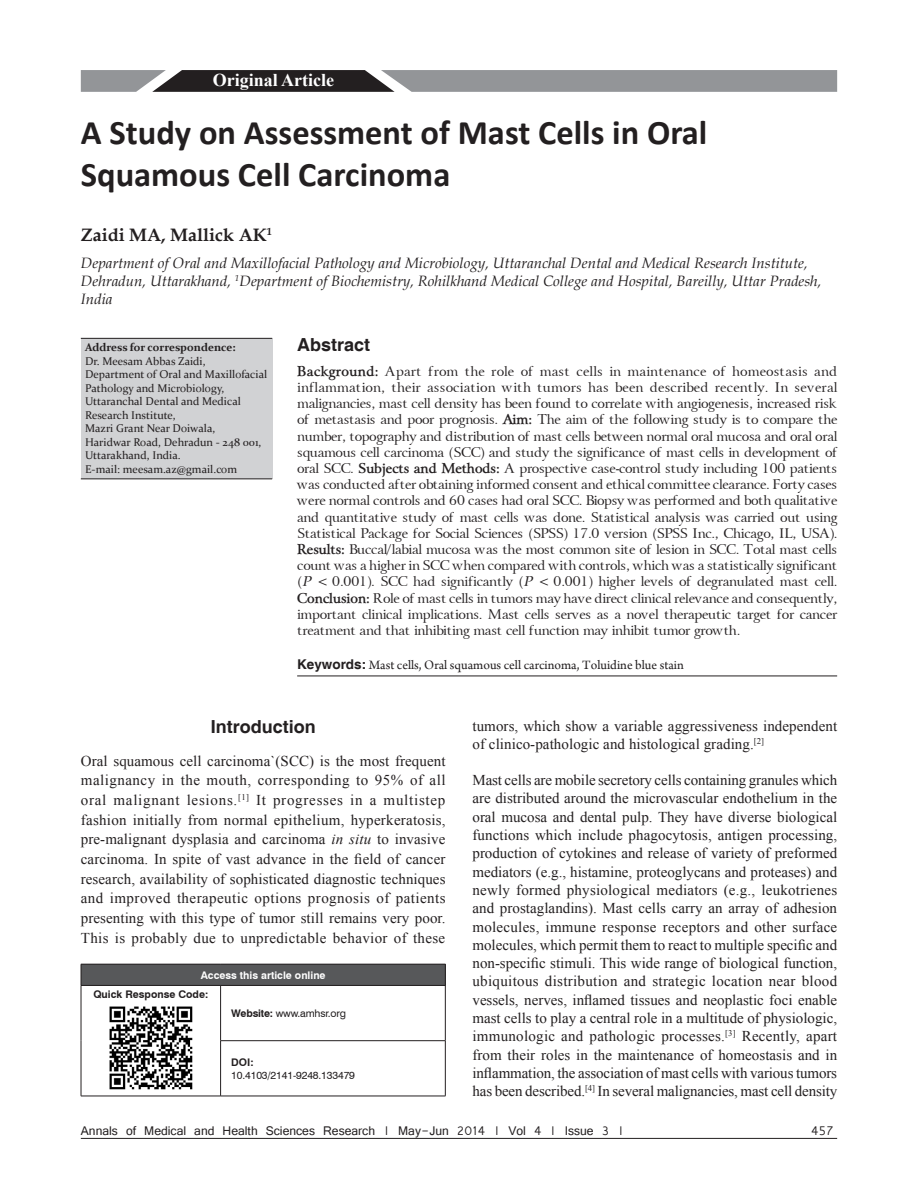
<style>
.page{position:relative;width:918px;height:1188px;background:#fff}
.page>*{position:absolute;margin:0;border:0;box-sizing:border-box;transform-origin:0 0}
.AT{font:700 34.5px/41.4px "Calibri";color:#231f20}
.ABSH{font:700 18px "Helvetica";color:#231f20}
.AU{font:700 18px "Book Antiqua";color:#231f20}
.AH{font:700 18px "Times New Roman";color:#fff}
.TX{font:15px/18.3px "Times New Roman";letter-spacing:.005em;color:#231f20;text-align:justify}
.AFF{font:italic 15px/18px "Book Antiqua";color:#231f20}
.ABS{font:13.5px/16.2px "Array Normal";color:#231f20;text-align:justify}
.RF{font:13.5px "Vrinda";color:#231f20}
.KWD{font:13.5px "Arno Pro";color:#231f20}
.ADD{font:11.25px/13.5px "Constantia";color:#231f20}
.DOI{font:10.5px/12.6px "Swiss 721 BT";letter-spacing:-.015em;color:#231f20}
.AAO{font:700 10.5px "Swiss 721 BT";color:#fff}
.Web{font:10.5px "Swiss 721 BT";letter-spacing:-.015em;color:#231f20}
.QRC{font:700 10.5px "Swiss 721 BT";color:#231f20}
.s1{font-family:"Array";font-weight:700}
.s2{font-family:"Array";font-style:italic}
.s3{font-family:"Helvetica";font-weight:700}
.s4{font-weight:700}
.s5{font-style:italic}
</style>
<div class="page">
<hr style="left:81px;top:1138px;width:756px;height:1px;background:#231f20">
<svg style="left:81px;top:70px;width:756px;height:22px;background:#79797b"></svg>
<div style="left:81px;top:338px;width:191px;height:141px;background:#d1d2d4"></div>
<hr style="left:81px;top:338px;width:191px;height:1px;background:#231f20">
<hr style="left:81px;top:478px;width:191px;height:1px;background:#231f20">
<hr style="left:297px;top:676px;width:540px;height:1px;background:#231f20">
<div style="left:81px;top:964px;width:364px;height:21px;background:#57585a"></div>
<svg style="left:445px;top:965px;width:1px;height:20px"></svg>
<hr style="left:81px;top:1096px;width:140px;height:1px;background:#231f20">
<hr style="left:445px;top:986px;width:1px;height:55px;background:#231f20">
<hr style="left:445px;top:1041px;width:1px;height:55px;background:#231f20">
<hr style="left:220px;top:986px;width:1px;height:55px;background:#231f20">
<hr style="left:220px;top:1040px;width:226px;height:1px;background:#231f20">
<hr style="left:220px;top:1041px;width:1px;height:55px;background:#231f20">
<hr style="left:81px;top:986px;width:1px;height:55px;background:#231f20">
<hr style="left:81px;top:1041px;width:1px;height:55px;background:#231f20">
<hr style="left:81px;top:964px;width:140px;height:1px;background:#231f20">
<svg style="left:81px;top:964px;width:1px;height:21px"></svg>
<hr style="left:221px;top:964px;width:225px;height:1px;background:#231f20">
<hr style="left:81px;top:985px;width:140px;height:1px;background:#231f20">
<hr style="left:221px;top:985px;width:225px;height:1px;background:#231f20">
<hr style="left:221px;top:1096px;width:225px;height:1px;background:#231f20">
<img style="left:109px;top:1006px;width:84px;height:84px">
<p class="AH" style="left:213px;top:68px;width:123px">Original Article</p>
<p class="AT" style="left:81px;top:112px;width:628px">A Study on Assessment of Mast Cells in Oral<br>Squamous Cell Carcinoma</p>
<p class="AU" style="left:81px;top:223px;width:193px">Zaidi MA, Mallick AK<sup>1</sup></p>
<p class="AFF" style="left:81px;top:253px;width:742px">Department of Oral and Maxillofacial Pathology and Microbiology, Uttaranchal Dental and Medical Research Institute,<br>Dehradun, Uttarakhand, <sup>1</sup>Department of Biochemistry, Rohilkhand Medical College and Hospital, Bareilly, Uttar Pradesh,<br>India</p>
<p class="ABSH" style="left:297px;top:334px;width:75px">Abstract</p>
<p class="ABS" style="left:297px;top:361px;width:542px"><span class="s1">Background:</span> Apart from the role of mast cells in maintenance of homeostasis and inflammation, their association with tumors has been described recently. In several malignancies, mast cell density has been found to correlate with angiogenesis, increased risk of metastasis and poor prognosis. <span class="s1">Aim:</span> The aim of the following study is to compare the number, topography and distribution of mast cells between normal oral mucosa and oral oral squamous cell carcinoma (SCC) and study the significance of mast cells in development of oral SCC. <span class="s1">Subjects and Methods:</span> A prospective case‑control study including 100 patients was conducted after obtaining informed consent and ethical committee clearance. Forty cases were normal controls and 60 cases had oral SCC. Biopsy was performed and both qualitative and quantitative study of mast cells was done. Statistical analysis was carried out using Statistical Package for Social Sciences (SPSS) 17.0 version (SPSS Inc., Chicago, IL, USA).<br><span class="s1">Results:</span> Buccal/labial mucosa was the most common site of lesion in SCC. Total mast cells count was a higher in SCC when compared with controls, which was a statistically significant (<span class="s2">P</span> &lt; 0.001). SCC had significantly (<span class="s2">P</span> &lt; 0.001) higher levels of degranulated mast cell.<br><span class="s1">Conclusion:</span> Role of mast cells in tumors may have direct clinical relevance and consequently, important clinical implications. Mast cells serves as a novel therapeutic target for cancer treatment and that inhibiting mast cell function may inhibit tumor growth.</p>
<p class="KWD" style="left:297px;top:657px;width:388px"><span class="s3">Keywords:</span> Mast cells, Oral squamous cell carcinoma, Toluidine blue stain</p>
<p class="ADD" style="left:85px;top:340px;width:184px"><span class="s4">Address for correspondence:<br></span>Dr. Meesam Abbas Zaidi,<br>Department of Oral and Maxillofacial<br>Pathology and Microbiology,<br>Uttaranchal Dental and Medical<br>Research Institute,<br>Mazri Grant Near Doiwala,<br>Haridwar Road, Dehradun ‑ 248 001,<br>Uttarakhand, India.<br>E‑mail: meesam.az@gmail.com</p>
<h1 class="ABSH" style="left:211px;top:716px;width:106px">Introduction</h1>
<p class="TX" style="left:81px;top:750px;width:366px;line-height:19.6px">Oral squamous cell carcinoma`(SCC) is the most frequent malignancy in the mouth, corresponding to 95% of all oral malignant lesions.<sup>[1]</sup> It progresses in a multistep fashion initially from normal epithelium, hyperkeratosis, pre‑malignant dysplasia and carcinoma <span class="s5">in situ</span> to invasive carcinoma. In spite of vast advance in the field of cancer research, availability of sophisticated diagnostic techniques and improved therapeutic options prognosis of patients presenting with this type of tumor still remains very poor.<br>This is probably due to unpredictable behavior of these</p>
<p class="AAO" style="left:201px;top:969px;width:126px">Access this article online</p>
<p class="QRC" style="left:93px;top:988px;width:116px">Quick Response Code:</p>
<p class="Web" style="left:231px;top:1007px;width:116px"><span class="s4">Website:</span> www.amhsr.org</p>
<p class="DOI" style="left:231px;top:1056px;width:125px"><span class="s4">DOI:<br></span>10.4103/2141-9248.133479</p>
<p class="TX" style="left:472px;top:716px;width:366px">tumors, which show a variable aggressiveness independent of clinico‑pathologic and histological grading.<sup>[2]</sup></p>
<p class="TX" style="left:472px;top:771px;width:366px">Mast cells are mobile secretory cells containing granules which are distributed around the microvascular endothelium in the oral mucosa and dental pulp. They have diverse biological functions which include phagocytosis, antigen processing, production of cytokines and release of variety of preformed mediators (e.g., histamine, proteoglycans and proteases) and newly formed physiological mediators (e.g., leukotrienes and prostaglandins). Mast cells carry an array of adhesion molecules, immune response receptors and other surface molecules, which permit them to react to multiple specific and non‑specific stimuli. This wide range of biological function, ubiquitous distribution and strategic location near blood vessels, nerves, inflamed tissues and neoplastic foci enable mast cells to play a central role in a multitude of physiologic, immunologic and pathologic processes.<sup>[3]</sup> Recently, apart from their roles in the maintenance of homeostasis and in inflammation, the association of mast cells with various tumors has been described.<sup>[4]</sup> In several malignancies, mast cell density</p>
<p class="RF" style="left:81px;top:1121px;width:545px">Annals of Medical and Health Sciences Research | May-Jun 2014 | Vol 4 | Issue 3 |</p>
<p class="RF" style="left:811px;top:1121px;width:24px">457</p>
</div>
